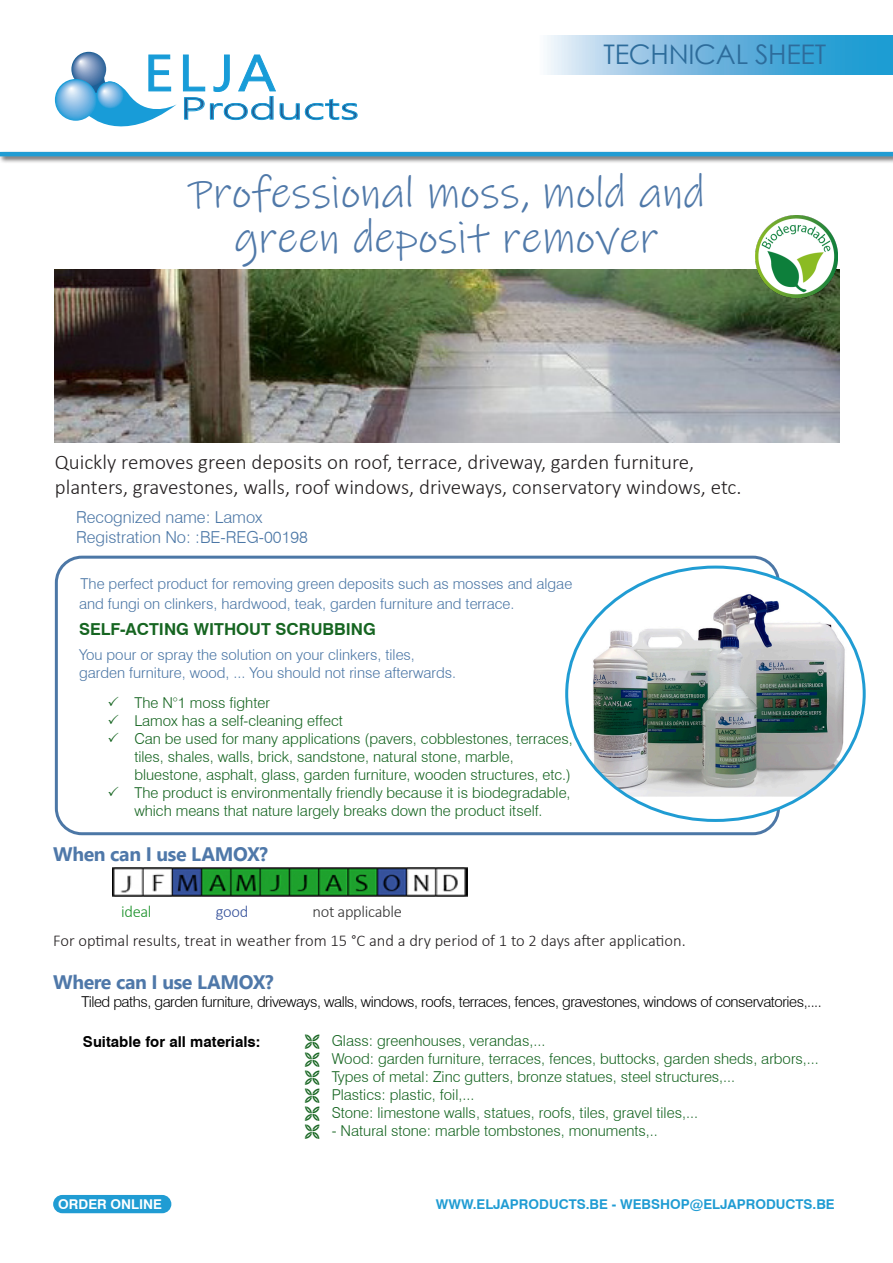
<style>
.page{position:relative;width:893px;height:1263px;background:#fff}
.page>*{position:absolute;margin:0;border:0;box-sizing:border-box;transform-origin:0 0}
.t1{font:51.3px "Nirmala UI";color:#189cd8;scale:1.14 1}
.t2{font:45px "Ink Free";color:#5079a9}
.t3{font:300 30.75px "Nirmala UI";color:#1c6097;scale:1.55 1}
.t4{font:27px "Century Gothic";letter-spacing:-.01em;color:#2d6c9b}
.t5{font:300 21px "Calibri";color:#231f20}
.t6{font:700 19.5px "Nirmala UI";letter-spacing:-.02em;color:#4f78a9}
.t7{font:300 16.5px "Calibri";color:#231f20}
.t8{font:300 16.5px "Swiss 721 BT";color:#4c77a6}
.t9{font:700 16.5px "Swiss 721 BT";color:#166521}
.t10{font:300 16.5px "Calibri";letter-spacing:-.02em;color:#333}
.t11{font:300 16.5px "Calibri";letter-spacing:-.02em;color:#1a9129}
.t12{font:300 16.5px "Calibri";color:#36529b}
.t13{font:300 15px/18px "Swiss 721 BT";color:#166521}
.t14{font:300 15px "Swiss 721 BT";color:#4c77a6}
.t15{font:300 15px "Swiss 721 BT";letter-spacing:-.03em;color:#000}
.t16{font:700 15px "Swiss 721 BT";color:#000}
.t17{font:700 13.5px "Swiss 721 BT";color:#209cd3}
.t18{font:700 13.5px "Swiss 721 BT";color:#fff}
</style>
<div class="page">
<div style="left:53px;top:1195px;width:118px;height:18px;background:#209cd3;border-radius:9px"></div>
<svg style="left:71px;top:52px;width:35px;height:35px"></svg>
<svg style="left:183px;top:55px;width:116px;height:65px"></svg>
<svg style="left:305px;top:99px;width:52px;height:21px"></svg>
<svg style="left:81px;top:55px;width:96px;height:72px"></svg>
<svg style="left:55px;top:79px;width:42px;height:42px"></svg>
<svg style="left:97px;top:81px;width:27px;height:28px"></svg>
<div style="left:0;top:150px;width:893px;height:14px;background:#231f20;opacity:.75"></div>
<hr style="left:0;top:152px;width:893px;height:4px;background:#209cd3">
<div style="left:55px;top:556px;width:725px;height:279px;border:3px solid #4c77a6;border-radius:26px"></div>
<div style="left:567px;top:567px;width:297px;height:253px;background:#fff;border-radius:50%"></div>
<img style="left:567px;top:584px;width:297px;height:213px">
<img style="left:113px;top:868px;width:355px;height:28px">
<img style="left:54px;top:270px;width:786px;height:172px">
<img style="left:756px;top:215px;width:82px;height:82px">
<svg style="left:547px;top:35px;width:346px;height:39px;background:#70b8df"></svg>
<p class="t1" style="left:143px;top:31px;width:118px">ELJA</p>
<p class="t3" style="left:180px;top:83px;width:117px">Products</p>
<p class="t4" style="left:603px;top:35px;width:224px">TECHNICAL SHEET</p>
<p class="t2" style="left:189px;top:164px;width:517px">Professional moss, mold and</p>
<p class="t2" style="left:234px;top:209px;width:426px">green deposit remover</p>
<p class="t5" style="left:55px;top:449px;width:641px">Quickly removes green deposits on roof, terrace, driveway, garden furniture,</p>
<p class="t5" style="left:55px;top:474px;width:688px">planters, gravestones, walls, roof windows, driveways, conservatory windows, etc.</p>
<p class="t8" style="left:76px;top:507px;width:188px">Recognized name: Lamox</p>
<p class="t8" style="left:76px;top:527px;width:233px">Registration No: :BE-REG-00198</p>
<p class="t14" style="left:81px;top:575px;width:493px">The perfect product for removing green deposits such as mosses and algae</p>
<p class="t14" style="left:79px;top:594px;width:437px">and fungi on clinkers, hardwood, teak, garden furniture and terrace.</p>
<p class="t9" style="left:79px;top:619px;width:298px">SELF-ACTING WITHOUT SCRUBBING</p>
<p class="t14" style="left:79px;top:645px;width:337px">You pour or spray the solution on your clinkers, tiles,</p>
<p class="t14" style="left:79px;top:663px;width:379px">garden furniture, wood, ... You should not rinse afterwards.</p>
<p class="t13" style="left:107px;top:693px;width:164px">✓ The N°1 moss fighter</p>
<p class="t13" style="left:107px;top:711px;width:237px">✓ Lamox has a self-cleaning effect</p>
<p class="t13" style="left:134px;top:729px;width:440px;text-indent:-27px">✓ Can be used for many applications (pavers, cobblestones, terraces, tiles, shales, walls, brick, sandstone, natural stone, marble, bluestone, asphalt, glass, garden furniture, wooden structures, etc.)</p>
<p class="t13" style="left:107px;top:783px;width:465px;text-align:center">✓ The product is environmentally friendly because it is biodegradable, which means that nature largely breaks down the product itself.</p>
<p class="t6" style="left:53px;top:838px;width:216px">When can I use LAMOX?</p>
<p class="t11" style="left:121px;top:901px;width:32px">ideal</p>
<p class="t12" style="left:216px;top:901px;width:34px">good</p>
<p class="t10" style="left:313px;top:901px;width:91px">not applicable</p>
<p class="t7" style="left:53px;top:930px;width:634px">For optimal results, treat in weather from 15 °C and a dry period of 1 to 2 days after application.</p>
<p class="t6" style="left:53px;top:966px;width:222px">Where can I use LAMOX?</p>
<p class="t15" style="left:81px;top:992px;width:742px">Tiled paths, garden furniture, driveways, walls, windows, roofs, terraces, fences, gravestones, windows of conservatories,....</p>
<p class="t16" style="left:83px;top:1032px;width:179px">Suitable for all materials:</p>
<p class="t13" style="left:332px;top:1032px;width:215px">Glass: greenhouses, verandas,...</p>
<p class="t13" style="left:332px;top:1050px;width:489px">Wood: garden furniture, terraces, fences, buttocks, garden sheds, arbors,...</p>
<p class="t13" style="left:332px;top:1068px;width:405px">Types of metal: Zinc gutters, bronze statues, steel structures,...</p>
<p class="t13" style="left:332px;top:1086px;width:144px">Plastics: plastic, foil,...</p>
<p class="t13" style="left:332px;top:1104px;width:368px">Stone: limestone walls, statues, roofs, tiles, gravel tiles,...</p>
<p class="t13" style="left:332px;top:1122px;width:328px">- Natural stone: marble tombstones, monuments,..</p>
<p class="t18" style="left:58px;top:1195px;width:105px">ORDER ONLINE</p>
<p class="t17" style="left:436px;top:1195px;width:400px">WWW.ELJAPRODUCTS.BE - WEBSHOP@ELJAPRODUCTS.BE</p>
</div>
